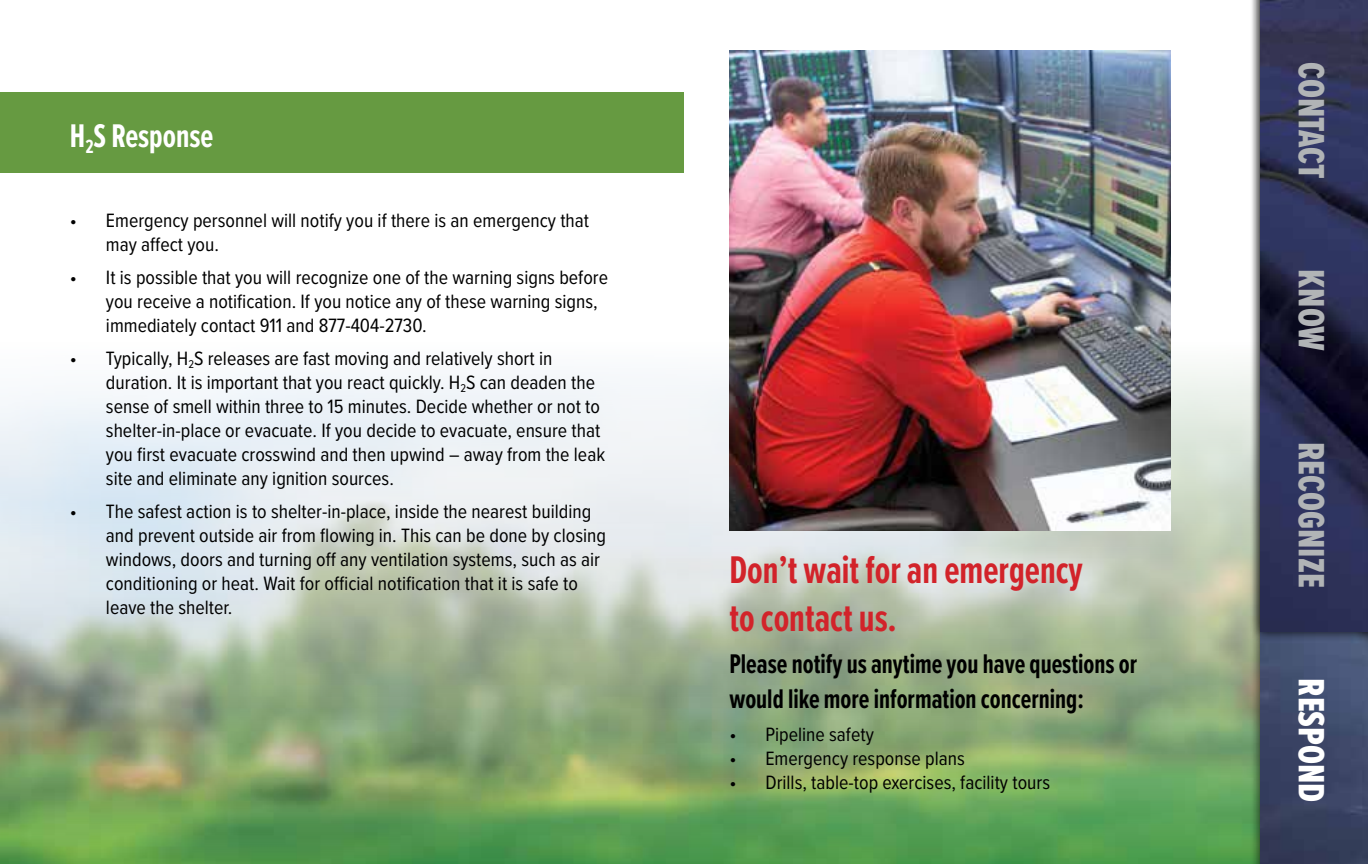
<style>
.page{position:relative;width:1368px;height:864px;background:#fff}
.page>*{position:absolute;margin:0;border:0;box-sizing:border-box;transform-origin:0 0}
.t1{font:700 40px/48px "Proxima Nova Ex Cn";color:#d2232a;scale:.94 1}
.t2{font:38px "Proxima Nova Ex Cn Extrabld";color:#b1b4b6}
.t3{font:38px "Proxima Nova Ex Cn Extrabld";color:#fff}
.t4{font:700 34px "Proxima Nova Ex Cn";color:#fff;scale:.94 1}
.t5{font:700 28px/34.8px "Proxima Nova Ex Cn";color:#000;scale:.94 1}
.t6{font:20px/24px "Proxima Nova Cond";color:#000}
</style>
<div class="page">
<img style="left:0;top:342px;width:1250px;height:522px">
<div style="left:1250px;top:0;width:118px;height:864px;background:#000;opacity:.75"></div>
<img style="left:1260px;top:642px;width:108px;height:222px">
<div style="left:1250px;top:0;width:118px;height:642px;background:#000;opacity:.75"></div>
<img style="left:1260px;top:0;width:108px;height:632px">
<div style="left:0;top:92px;width:684px;height:81px;background:#669a41"></div>
<img style="left:729px;top:50px;width:441px;height:480px">
<h3 class="t4" style="left:70px;top:111px;width:154px">H<sub>2</sub>S Response</h3>
<p class="t6" style="left:106px;top:208px;width:485px;text-indent:-36px">• Emergency personnel will notify you if there is an emergency that may affect you.</p>
<p class="t6" style="left:106px;top:265px;width:504px;text-indent:-36px">• It is possible that you will recognize one of the warning signs before you receive a notification. If you notice any of these warning signs, immediately contact 911 and 877-404-2730.</p>
<p class="t6" style="left:106px;top:346px;width:501px;text-indent:-36px">• Typically, H<sub>2</sub>S releases are fast moving and relatively short in duration. It is important that you react quickly. H<sub>2</sub>S can deaden the sense of smell within three to 15 minutes. Decide whether or not to shelter-in-place or evacuate. If you decide to evacuate, ensure that you first evacuate crosswind and then upwind – away from the leak site and eliminate any ignition sources.</p>
<p class="t6" style="left:106px;top:499px;width:502px;text-indent:-36px">• The safest action is to shelter-in-place, inside the nearest building and prevent outside air from flowing in. This can be done by closing windows, doors and turning off any ventilation systems, such as air conditioning or heat. Wait for official notification that it is safe to leave the shelter.</p>
<h1 class="t1" style="left:729px;top:544px;width:378px">Don’t wait for an emergency to contact us.</h1>
<h3 class="t5" style="left:729px;top:646px;width:435px">Please notify us anytime you have questions or would like more information concerning:</h3>
<p class="t6" style="left:729px;top:721px;width:146px">• Pipeline safety</p>
<p class="t6" style="left:729px;top:745px;width:237px">• Emergency response plans</p>
<p class="t6" style="left:729px;top:769px;width:322px">• Drills, table-top exercises, facility tours</p>
<h2 class="t2" style="left:1339px;top:62px;width:119px;rotate:90deg">CONTACT</h2>
<h2 class="t2" style="left:1339px;top:269px;width:83px;rotate:90deg">KNOW</h2>
<h2 class="t2" style="left:1339px;top:442px;width:147px;rotate:90deg">RECOGNIZE</h2>
<h2 class="t3" style="left:1339px;top:678px;width:126px;rotate:90deg">RESPOND</h2>
</div>
